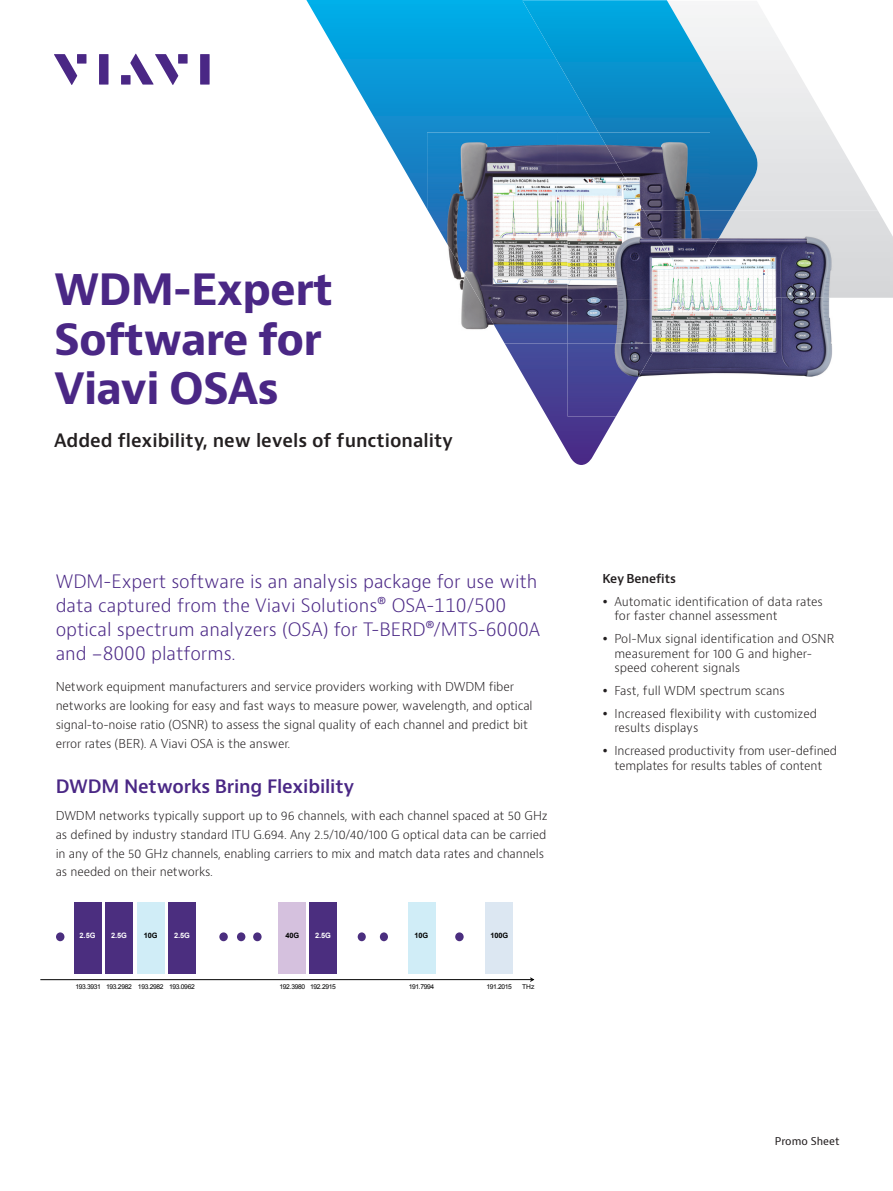
<style>
.page{position:relative;width:893px;height:1191px;background:#fff}
.page>*{position:absolute;margin:0;border:0;box-sizing:border-box;transform-origin:0 0}
.t1{font:700 42px/49.5px "Bernino Sans";letter-spacing:-.02em;color:#4a2785}
.t2{font:300 18px/24px "Bernino Sans";color:#4a2785}
.t3{font:600 18px "Bernino Sans";color:#231f20}
.t4{font:600 18px "Bernino Sans";letter-spacing:-.01em;color:#4a2785}
.t5{font:300 12px/18.8px "Bernino Sans";letter-spacing:-.01em;color:#231f20}
.t6{font:600 12px "Bernino Sans";letter-spacing:-.01em;color:#231f20}
.t7{font:10.5px "Bernino Sans";color:#231f20}
.t8{font:700 7.35px "Arial";letter-spacing:-.015em;color:#fff}
.t9{font:700 7.35px "Arial";letter-spacing:-.015em;color:#000101}
.t10{font:6.75px "Arial";letter-spacing:-.055em;color:#000101}
</style>
<div class="page">
<svg style="left:306px;top:0;width:361px;height:465px"></svg>
<svg style="left:759px;top:15px;width:134px;height:283px"></svg>
<img style="left:522px;top:1px;width:237px;height:210px">
<svg style="left:54px;top:54px;width:23px;height:31px"></svg>
<div style="left:77px;top:54px;width:9px;height:10px;background:#4a2785"></div>
<div style="left:99px;top:54px;width:10px;height:31px;background:#4a2785"></div>
<div style="left:178px;top:54px;width:10px;height:10px;background:#4a2785"></div>
<div style="left:200px;top:54px;width:10px;height:31px;background:#4a2785"></div>
<svg style="left:130px;top:54px;width:48px;height:31px"></svg>
<div style="left:121px;top:75px;width:10px;height:10px;background:#4a2785"></div>
<img style="left:427px;top:238px;width:47px;height:105px">
<img style="left:427px;top:132px;width:172px;height:106px">
<img style="left:444px;top:238px;width:124px;height:53px">
<img style="left:474px;top:291px;width:94px;height:52px">
<img style="left:599px;top:132px;width:111px;height:79px">
<img style="left:658px;top:298px;width:174px;height:118px">
<img style="left:568px;top:343px;width:90px;height:73px">
<img style="left:710px;top:211px;width:180px;height:87px">
<img style="left:710px;top:211px;width:25px;height:42px">
<img style="left:684px;top:298px;width:26px;height:45px">
<img style="left:568px;top:211px;width:121px;height:88px">
<img style="left:568px;top:299px;width:116px;height:44px">
<img style="left:689px;top:289px;width:21px;height:9px">
<img style="left:644px;top:211px;width:66px;height:78px">
<hr style="left:40px;top:979px;width:493px;height:1px;background:#000101">
<svg style="left:530px;top:977px;width:4px;height:4px"></svg>
<div style="left:74px;top:902px;width:27px;height:71px;background:#4b2e7f"></div>
<div style="left:106px;top:902px;width:27px;height:71px;background:#4b2e7f"></div>
<div style="left:137px;top:902px;width:27px;height:71px;background:#d0edf7"></div>
<div style="left:169px;top:902px;width:27px;height:71px;background:#4b2e7f"></div>
<div style="left:279px;top:902px;width:27px;height:71px;background:#d5c1de"></div>
<div style="left:310px;top:902px;width:27px;height:71px;background:#4b2e7f"></div>
<div style="left:408px;top:902px;width:27px;height:71px;background:#d0edf7"></div>
<div style="left:219px;top:932px;width:9px;height:9px;background:#4b2e7f;border-radius:50%"></div>
<div style="left:237px;top:932px;width:8px;height:9px;background:#4b2e7f;border-radius:50%"></div>
<div style="left:253px;top:932px;width:9px;height:9px;background:#4b2e7f;border-radius:50%"></div>
<div style="left:380px;top:932px;width:8px;height:9px;background:#4b2e7f;border-radius:50%"></div>
<div style="left:358px;top:932px;width:8px;height:9px;background:#4b2e7f;border-radius:50%"></div>
<div style="left:486px;top:902px;width:27px;height:71px;background:#dce7f2"></div>
<div style="left:455px;top:932px;width:9px;height:9px;background:#4b2e7f;border-radius:50%"></div>
<div style="left:56px;top:932px;width:8px;height:9px;background:#4b2e7f;border-radius:50%"></div>
<h1 class="t1" style="left:54px;top:266px;width:281px">WDM-Expert<br>Software for<br>Viavi OSAs</h1>
<h2 class="t3" style="left:54px;top:428px;width:401px">Added flexibility, new levels of functionality</h2>
<h2 class="t2" style="left:56px;top:569px;width:486px">WDM-Expert software is an analysis package for use with data captured from the Viavi Solutions® OSA-110/500 optical spectrum analyzers (OSA) for T-BERD®/MTS-6000A and −8000 platforms.</h2>
<p class="t5" style="left:56px;top:678px;width:478px">Network equipment manufacturers and service providers working with DWDM fiber networks are looking for easy and fast ways to measure power, wavelength, and optical signal-to-noise ratio (OSNR) to assess the signal quality of each channel and predict bit error rates (BER). A Viavi OSA is the answer.</p>
<h2 class="t4" style="left:56px;top:774px;width:300px">DWDM Networks Bring Flexibility</h2>
<p class="t5" style="left:56px;top:806px;width:494px">DWDM networks typically support up to 96 channels, with each channel spaced at 50 GHz as defined by industry standard ITU G.694. Any 2.5/10/40/100 G optical data can be carried in any of the 50 GHz channels, enabling carriers to mix and match data rates and channels as needed on their networks.</p>
<p class="t8" style="left:79px;top:930px;width:17px">2.5G</p>
<p class="t8" style="left:111px;top:930px;width:17px">2.5G</p>
<p class="t9" style="left:144px;top:930px;width:15px">10G</p>
<p class="t8" style="left:174px;top:930px;width:17px">2.5G</p>
<p class="t9" style="left:285px;top:930px;width:15px">40G</p>
<p class="t8" style="left:315px;top:930px;width:17px">2.5G</p>
<p class="t9" style="left:415px;top:930px;width:15px">10G</p>
<p class="t9" style="left:490px;top:930px;width:19px">100G</p>
<p class="t10" style="left:75px;top:982px;width:121px">193.3931 193.2982 193.2982 193.0962</p>
<p class="t10" style="left:280px;top:982px;width:58px">192.3980 192.2915</p>
<p class="t10" style="left:409px;top:982px;width:27px">191.7994</p>
<p class="t10" style="left:486px;top:982px;width:27px">191.2015</p>
<p class="t10" style="left:522px;top:982px;width:14px">THz</p>
<p class="t6" style="left:602px;top:571px;width:75px">Key Benefits</p>
<p class="t5" style="left:614px;top:594px;width:210px;line-height:14.4px;text-indent:-12px">• Automatic identification of data rates for faster channel assessment</p>
<p class="t5" style="left:614px;top:632px;width:221px;line-height:14.4px;text-indent:-12px">• Pol-Mux signal identification and OSNR measurement for 100 G and higher&shy;speed coherent signals</p>
<p class="t5" style="left:602px;top:681px;width:184px">• Fast, full WDM spectrum scans</p>
<p class="t5" style="left:614px;top:706px;width:204px;line-height:14.4px;text-indent:-12px">• Increased flexibility with customized results displays</p>
<p class="t5" style="left:602px;top:744px;width:236px;line-height:14.4px;text-align:center">• Increased productivity from user-defined templates for results tables of content</p>
<p class="t7" style="left:775px;top:1134px;width:66px">Promo Sheet</p>
</div>
